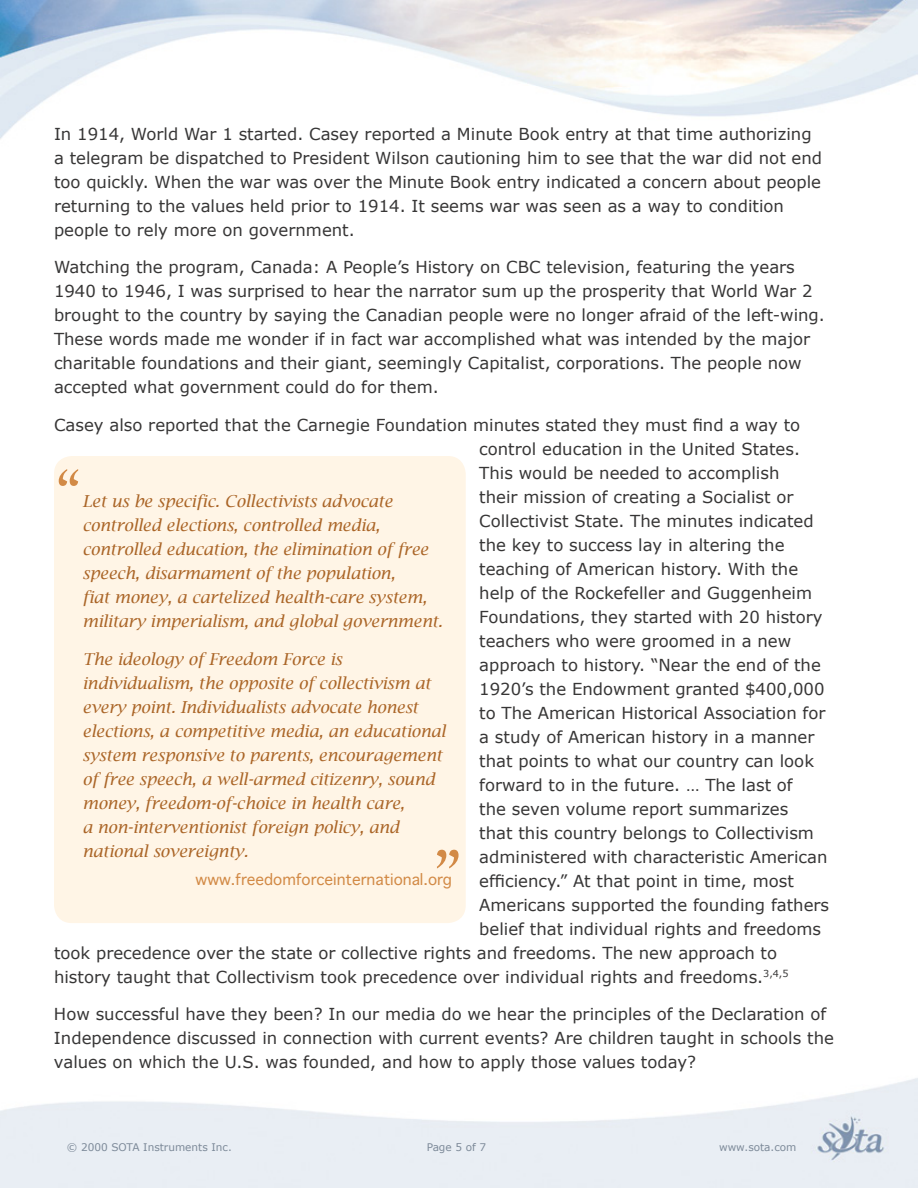
<style>
.page{position:relative;width:918px;height:1188px;background:#fff}
.page>*{position:absolute;margin:0;border:0;box-sizing:border-box;transform-origin:0 0}
.t1{font:60px "New York";color:#d28a46}
.t2{font:54px "New York";color:#d28a46}
.t3{font:16.5px/24px "Verdana";color:#373636}
.t4{font:italic 16.5px/24px "Lucida Bright";color:#aa6527}
.t5{font:15px "Geneva";color:#d28a46}
.t6{font:10.5px "Verdana";color:#7d8a99}
</style>
<div class="page">
<img style="left:0;top:0;width:918px;height:139px">
<img style="left:0;top:912px;width:918px;height:276px">
<div style="left:54px;top:456px;width:412px;height:467px;background:#fff5e6;border-radius:18px"></div>
<p class="t3" style="left:54px;top:121px;width:770px">In 1914, World War 1 started. Casey reported a Minute Book entry at that time authorizing a telegram be dispatched to President Wilson cautioning him to see that the war did not end too quickly. When the war was over the Minute Book entry indicated a concern about people returning to the values held prior to 1914. It seems war was seen as a way to condition people to rely more on government.</p>
<p class="t3" style="left:54px;top:255px;width:772px">Watching the program, Canada: A People’s History on CBC television, featuring the years 1940 to 1946, I was surprised to hear the narrator sum up the prosperity that World War 2 brought to the country by saying the Canadian people were no longer afraid of the left-wing.<br>These words made me wonder if in fact war accomplished what was intended by the major charitable foundations and their giant, seemingly Capitalist, corporations. The people now accepted what government could do for them.</p>
<p class="t3" style="left:54px;top:412px;width:748px">Casey also reported that the Carnegie Foundation minutes stated they must find a way to</p>
<p class="t3" style="left:479px;top:436px;width:322px">control education in the United States.</p>
<p class="t3" style="left:479px;top:460px;width:302px">This would be needed to accomplish</p>
<p class="t3" style="left:479px;top:484px;width:316px">their mission of creating a Socialist or</p>
<p class="t3" style="left:479px;top:508px;width:336px">Collectivist State. The minutes indicated</p>
<p class="t3" style="left:479px;top:532px;width:307px">the key to success lay in altering the</p>
<p class="t3" style="left:479px;top:556px;width:320px">teaching of American history. With the</p>
<p class="t3" style="left:479px;top:580px;width:334px">help of the Rockefeller and Guggenheim</p>
<p class="t3" style="left:479px;top:604px;width:345px">Foundations, they started with 20 history</p>
<p class="t3" style="left:479px;top:628px;width:313px">teachers who were groomed in a new</p>
<p class="t3" style="left:479px;top:652px;width:343px">approach to history. “Near the end of the</p>
<p class="t3" style="left:479px;top:676px;width:347px">1920’s the Endowment granted $400,000</p>
<p class="t3" style="left:479px;top:700px;width:348px">to The American Historical Association for</p>
<p class="t3" style="left:479px;top:724px;width:337px">a study of American history in a manner</p>
<p class="t3" style="left:479px;top:748px;width:336px">that points to what our country can look</p>
<p class="t3" style="left:479px;top:772px;width:315px">forward to in the future. … The last of</p>
<p class="t3" style="left:479px;top:796px;width:311px">the seven volume report summarizes</p>
<p class="t3" style="left:479px;top:820px;width:336px">that this country belongs to Collectivism</p>
<p class="t3" style="left:479px;top:844px;width:350px">administered with characteristic American</p>
<p class="t3" style="left:479px;top:868px;width:316px">efficiency.” At that point in time, most</p>
<p class="t3" style="left:479px;top:892px;width:351px">Americans supported the founding fathers</p>
<p class="t3" style="left:479px;top:916px;width:343px">belief that individual rights and freedoms</p>
<p class="t3" style="left:54px;top:940px;width:725px">took precedence over the state or collective rights and freedoms. The new approach to</p>
<p class="t3" style="left:54px;top:964px;width:736px">history taught that Collectivism took precedence over individual rights and freedoms.<sup>3,4,5</sup></p>
<p class="t3" style="left:54px;top:1001px;width:781px">How successful have they been? In our media do we hear the principles of the Declaration of<br>Independence discussed in connection with current events? Are children taught in schools the values on which the U.S. was founded, and how to apply those values today?</p>
<h2 class="t2" style="left:54px;top:457px;width:30px">“</h2>
<p class="t4" style="left:82px;top:489px;width:361px">Let us be specific. Collectivists advocate controlled elections, controlled media, controlled education, the elimination of free speech, disarmament of the population,<br>fiat money, a cartelized health-care system, military imperialism, and global government.</p>
<p class="t4" style="left:82px;top:647px;width:365px">The ideology of Freedom Force is individualism, the opposite of collectivism at every point. Individualists advocate honest elections, a competitive media, an educational system responsive to parents, encouragement of free speech, a well-armed citizenry, sound money, freedom-of-choice in health care,<br>a non-interventionist foreign policy, and national sovereignty.</p>
<p class="t5" style="left:196px;top:870px;width:258px">www.freedomforceinternational.org</p>
<h1 class="t1" style="left:432px;top:836px;width:33px">”</h1>
<p class="t6" style="left:67px;top:1141px;width:167px">© 2000 SOTA Instruments Inc.</p>
<p class="t6" style="left:427px;top:1141px;width:61px">Page 5 of 7</p>
<p class="t6" style="left:719px;top:1141px;width:79px">www.sota.com</p>
</div>
